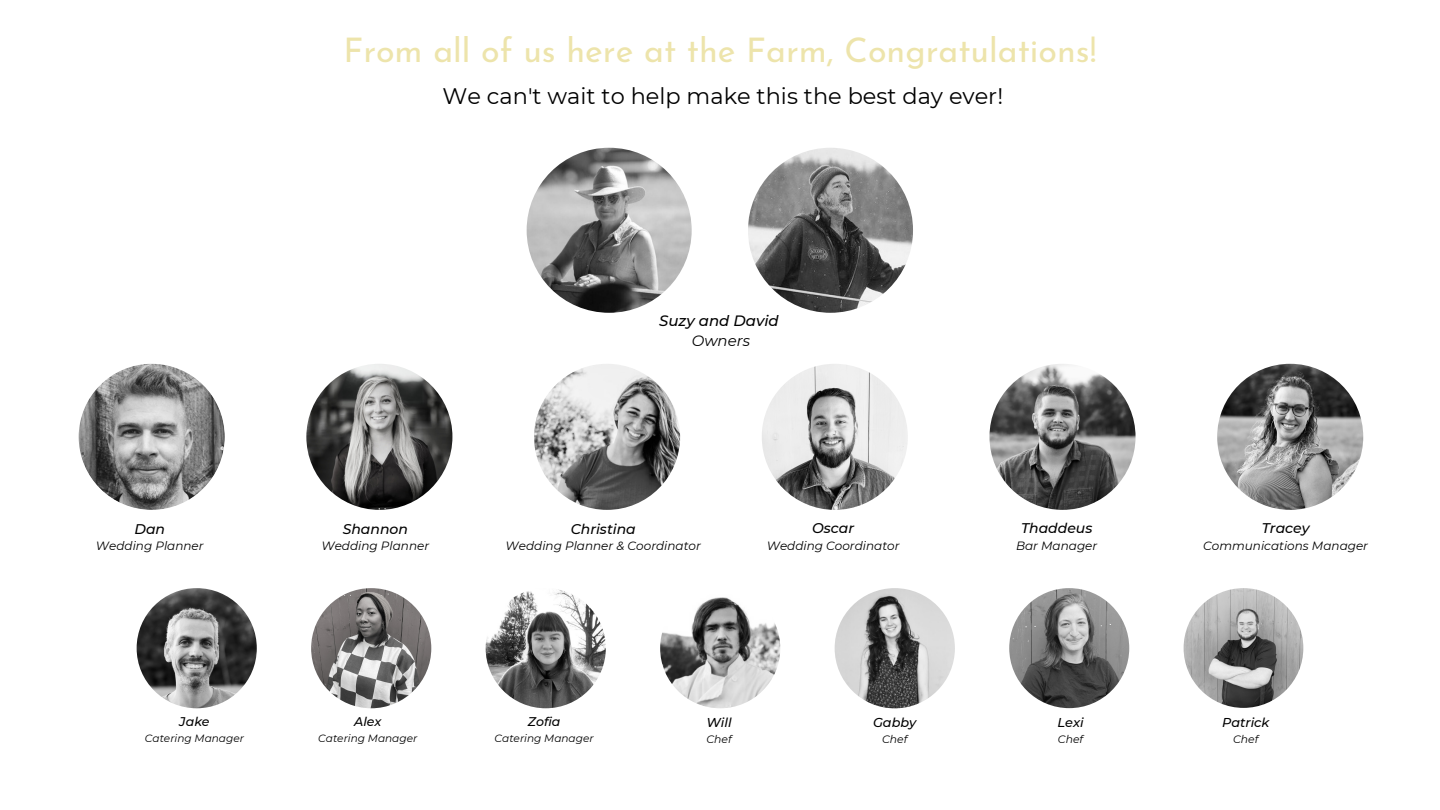
<style>
.page{position:relative;width:1440px;height:810px;background:#fff}
.page>*{position:absolute;margin:0;border:0;box-sizing:border-box;transform-origin:0 0}
.t1{font:33.9px "Josefin Sans";color:#ede4ab}
.t2{font:22.5px "Montserrat";color:#000}
.t3{font:italic 500 15px "Montserrat";color:#000}
.t4{font:italic 15px "Montserrat";color:#000}
.t5{font:italic 500 14px "Montserrat";color:#000}
.t6{font:italic 500 12.9px "Montserrat";color:#000}
.t7{font:italic 500 12.6px "Montserrat";color:#000}
.t8{font:italic 12px "Montserrat";color:#000}
.t9{font:italic 10.8px "Montserrat";color:#000}
.t10{font:italic 10.6px "Montserrat";color:#000}
</style>
<div class="page">
<img style="left:527px;top:148px;width:165px;height:165px;border-radius:50%">
<img style="left:748px;top:148px;width:165px;height:165px;border-radius:50%">
<img style="left:137px;top:588px;width:120px;height:120px;border-radius:50%">
<img style="left:486px;top:588px;width:120px;height:120px;border-radius:50%">
<img style="left:311px;top:588px;width:120px;height:120px;border-radius:50%">
<img style="left:660px;top:588px;width:120px;height:120px;border-radius:50%">
<img style="left:1009px;top:588px;width:120px;height:120px;border-radius:50%">
<img style="left:835px;top:588px;width:120px;height:120px;border-radius:50%">
<img style="left:1184px;top:588px;width:119px;height:120px;border-radius:50%">
<img style="left:79px;top:364px;width:146px;height:146px;border-radius:50%">
<img style="left:306px;top:364px;width:146px;height:146px;border-radius:50%">
<img style="left:989px;top:364px;width:147px;height:146px;border-radius:50%">
<img style="left:1217px;top:364px;width:146px;height:146px;border-radius:50%">
<img style="left:762px;top:364px;width:146px;height:146px;border-radius:50%">
<img style="left:534px;top:364px;width:146px;height:146px;border-radius:50%">
<h1 class="t1" style="left:343px;top:36px;width:755px">From all of us here at the Farm, Congratulations!</h1>
<h2 class="t2" style="left:442px;top:82px;width:562px">We can't wait to help make this the best day ever!</h2>
<p class="t5" style="left:135px;top:520px;width:32px">Dan</p>
<p class="t8" style="left:96px;top:539px;width:109px">Wedding Planner</p>
<p class="t7" style="left:179px;top:714px;width:32px">Jake</p>
<p class="t10" style="left:145px;top:732px;width:101px">Catering Manager</p>
<p class="t3" style="left:659px;top:311px;width:121px">Suzy and David</p>
<p class="t4" style="left:692px;top:331px;width:60px">Owners</p>
<p class="t5" style="left:343px;top:520px;width:67px">Shannon</p>
<p class="t8" style="left:321px;top:539px;width:109px">Wedding Planner</p>
<p class="t7" style="left:354px;top:714px;width:29px">Alex</p>
<p class="t10" style="left:318px;top:732px;width:101px">Catering Manager</p>
<p class="t5" style="left:571px;top:520px;width:67px">Christina</p>
<p class="t8" style="left:505px;top:539px;width:197px">Wedding Planner &amp; Coordinator</p>
<p class="t5" style="left:812px;top:520px;width:44px">Oscar</p>
<p class="t8" style="left:767px;top:538px;width:134px">Wedding Coordinator</p>
<p class="t7" style="left:528px;top:714px;width:34px">Zofia</p>
<p class="t10" style="left:495px;top:732px;width:101px">Catering Manager</p>
<p class="t6" style="left:707px;top:714px;width:27px">Will</p>
<p class="t9" style="left:706px;top:732px;width:27px">Chef</p>
<p class="t6" style="left:873px;top:714px;width:45px">Gabby</p>
<p class="t9" style="left:882px;top:732px;width:27px">Chef</p>
<p class="t5" style="left:1021px;top:520px;width:73px">Thaddeus</p>
<p class="t8" style="left:1016px;top:538px;width:83px">Bar Manager</p>
<p class="t6" style="left:1058px;top:714px;width:28px">Lexi</p>
<p class="t9" style="left:1058px;top:732px;width:27px">Chef</p>
<p class="t5" style="left:1262px;top:520px;width:49px">Tracey</p>
<p class="t8" style="left:1203px;top:538px;width:166px">Communications Manager</p>
<p class="t6" style="left:1222px;top:714px;width:49px">Patrick</p>
<p class="t9" style="left:1233px;top:732px;width:27px">Chef</p>
</div>
